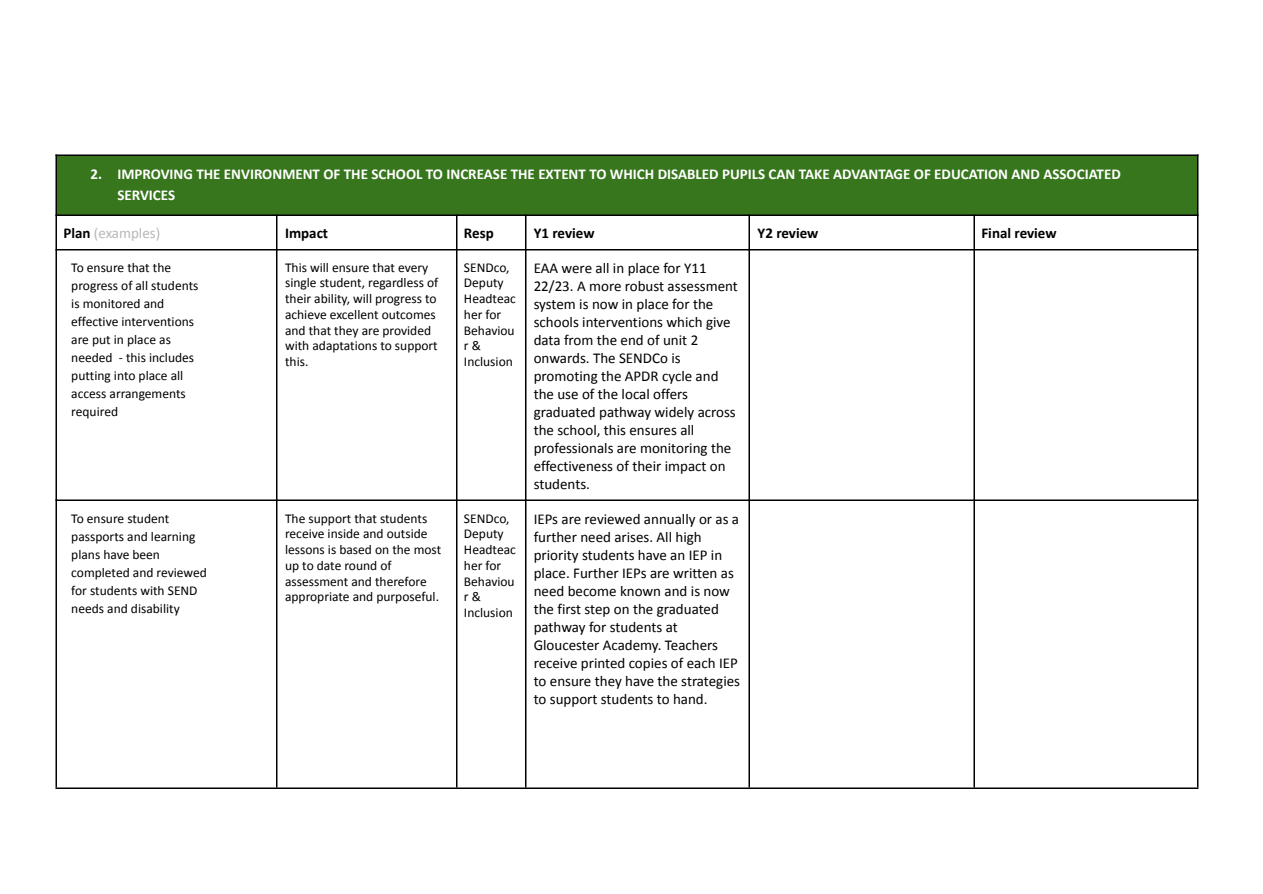
<style>
.page{position:relative;width:1263px;height:894px;background:#fff}
.page>*{position:absolute;margin:0;border:0;box-sizing:border-box;transform-origin:0 0}
.t1{font:15px/18px "Calibri";color:#000}
.t2{font:700 15px/21.3px "Calibri";color:#fff}
.t3{font:700 15px "Calibri";color:#000}
.t4{font:15px "Calibri";color:#b7b7b7}
.t5{font:13.5px/15.8px "Calibri";color:#000}
.s1{font-weight:700;color:#000}
</style>
<div class="page">
<div style="left:56px;top:155px;width:1141px;height:60px;background:#38761d"></div>
<hr style="left:56px;top:154px;width:1px;height:634px;background:#000">
<hr style="left:276px;top:215px;width:2px;height:573px;background:#000">
<hr style="left:456px;top:215px;width:2px;height:573px;background:#000">
<hr style="left:525px;top:215px;width:1px;height:573px;background:#000">
<hr style="left:748px;top:215px;width:2px;height:573px;background:#000">
<hr style="left:973px;top:215px;width:2px;height:573px;background:#000">
<hr style="left:1197px;top:154px;width:2px;height:634px;background:#000">
<hr style="left:56px;top:154px;width:1143px;height:2px;background:#000">
<hr style="left:56px;top:214px;width:1143px;height:2px;background:#000">
<hr style="left:56px;top:249px;width:1143px;height:2px;background:#000">
<hr style="left:56px;top:499px;width:1143px;height:2px;background:#000">
<hr style="left:56px;top:788px;width:1143px;height:1px;background:#000">
<p class="t2" style="left:117px;top:164px;width:1005px;text-indent:-27px">2. IMPROVING THE ENVIRONMENT OF THE SCHOOL TO INCREASE THE EXTENT TO WHICH DISABLED PUPILS CAN TAKE ADVANTAGE OF EDUCATION AND ASSOCIATED<br>SERVICES</p>
<p class="t4" style="left:63px;top:227px;width:98px"><span class="s1">Plan</span> (examples)</p>
<p class="t3" style="left:285px;top:227px;width:45px">Impact</p>
<p class="t3" style="left:464px;top:227px;width:31px">Resp</p>
<p class="t3" style="left:534px;top:227px;width:62px">Y1 review</p>
<p class="t3" style="left:758px;top:227px;width:62px">Y2 review</p>
<p class="t3" style="left:981px;top:227px;width:77px">Final review</p>
<p class="t5" style="left:71px;top:259px;width:129px;line-height:18px">To ensure that the progress of all students is monitored and effective interventions are put in place as needed - this includes putting into place all access arrangements required</p>
<p class="t5" style="left:285px;top:260px;width:155px">This will ensure that every single student, regardless of their ability, will progress to achieve excellent outcomes and that they are provided with adaptations to support this.</p>
<p class="t5" style="left:464px;top:260px;width:53px">SENDco,<br>Deputy<br>Headteac her for<br>Behaviou r&amp;<br>Inclusion</p>
<p class="t1" style="left:534px;top:260px;width:206px">EAA were all in place for Y11<br>22/23. A more robust assessment system is now in place for the schools interventions which give data from the end of unit 2 onwards. The SENDCo is promoting the APDR cycle and the use of the local offers graduated pathway widely across the school, this ensures all professionals are monitoring the effectiveness of their impact on students.</p>
<p class="t5" style="left:71px;top:510px;width:137px;line-height:18px">To ensure student passports and learning plans have been completed and reviewed for students with SEND needs and disability</p>
<p class="t5" style="left:285px;top:511px;width:158px">The support that students receive inside and outside lessons is based on the most up to date round of assessment and therefore appropriate and purposeful.</p>
<p class="t5" style="left:464px;top:511px;width:53px">SENDco,<br>Deputy<br>Headteac her for<br>Behaviou r&amp;<br>Inclusion</p>
<p class="t1" style="left:534px;top:511px;width:208px">IEPs are reviewed annually or as a further need arises. All high priority students have an IEP in place. Further IEPs are written as need become known and is now the first step on the graduated pathway for students at<br>Gloucester Academy. Teachers receive printed copies of each IEP to ensure they have the strategies to support students to hand.</p>
</div>
